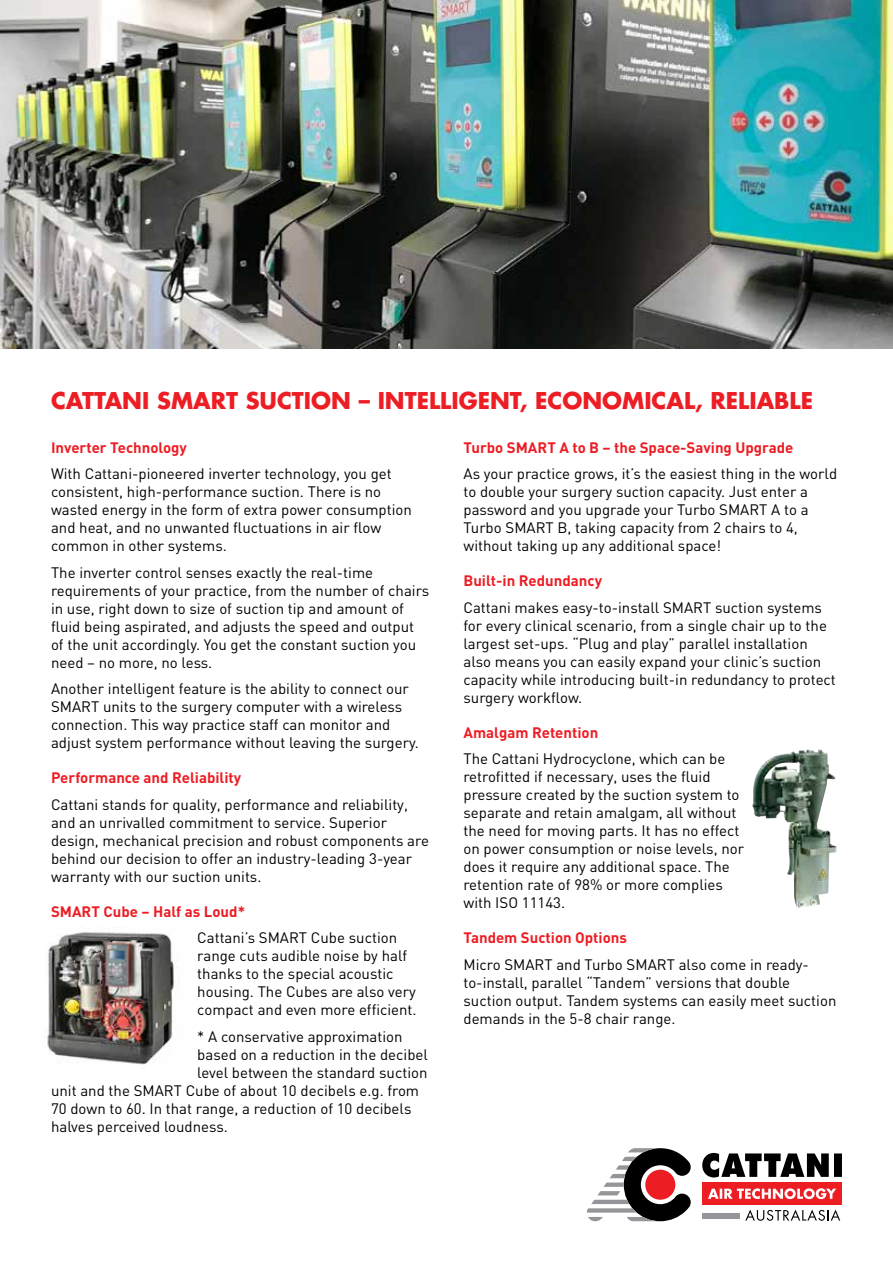
<style>
.page{position:relative;width:893px;height:1263px;background:#fff}
.page>*{position:absolute;margin:0;border:0;box-sizing:border-box;transform-origin:0 0}
.t1{font:700 22.5px "Futura LT";color:#ed1d24}
.t2{font:15px/18px "DIN";color:#000}
.t3{font:700 15px "DIN";color:#ed1d24}
</style>
<div class="page">
<svg style="left:587px;top:1148px;width:104px;height:73px"></svg>
<svg style="left:702px;top:1153px;width:140px;height:24px"></svg>
<div style="left:702px;top:1182px;width:140px;height:23px;background:#ed1d24"></div>
<svg style="left:708px;top:1188px;width:128px;height:11px"></svg>
<div style="left:702px;top:1213px;width:37px;height:5px;background:#939598"></div>
<svg style="left:745px;top:1209px;width:95px;height:12px"></svg>
<img style="left:0;top:0;width:893px;height:349px">
<img style="left:47px;top:932px;width:132px;height:133px">
<img style="left:752px;top:749px;width:85px;height:159px">
<h1 class="t1" style="left:51px;top:386px;width:763px">CATTANI SMART SUCTION – INTELLIGENT, ECONOMICAL, RELIABLE</h1>
<p class="t3" style="left:51px;top:437px;width:137px">Inverter Technology</p>
<p class="t2" style="left:51px;top:465px;width:362px">With Cattani-pioneered inverter technology, you get consistent, high-performance suction. There is no wasted energy in the form of extra power consumption and heat, and no unwanted fluctuations in air flow common in other systems.</p>
<p class="t2" style="left:51px;top:563px;width:380px">The inverter control senses exactly the real-time requirements of your practice, from the number of chairs in use, right down to size of suction tip and amount of fluid being aspirated, and adjusts the speed and output of the unit accordingly. You get the constant suction you need – no more, no less.</p>
<p class="t2" style="left:51px;top:680px;width:369px">Another intelligent feature is the ability to connect our SMART units to the surgery computer with a wireless connection. This way practice staff can monitor and adjust system performance without leaving the surgery.</p>
<p class="t3" style="left:51px;top:768px;width:192px">Performance and Reliability</p>
<p class="t2" style="left:51px;top:795px;width:379px">Cattani stands for quality, performance and reliability, and an unrivalled commitment to service. Superior design, mechanical precision and robust components are behind our decision to offer an industry-leading 3-year warranty with our suction units.</p>
<p class="t3" style="left:51px;top:902px;width:196px">SMART Cube – Half as Loud*</p>
<p class="t2" style="left:197px;top:929px;width:221px">Cattani’s SMART Cube suction range cuts audible noise by half thanks to the special acoustic housing. The Cubes are also very compact and even more efficient.</p>
<p class="t2" style="left:197px;top:1027px;width:207px">* A conservative approximation</p>
<p class="t2" style="left:197px;top:1045px;width:232px">based on a reduction in the decibel</p>
<p class="t2" style="left:197px;top:1063px;width:232px">level between the standard suction</p>
<p class="t2" style="left:51px;top:1081px;width:370px">unit and the SMART Cube of about 10 decibels e.g. from</p>
<p class="t2" style="left:51px;top:1099px;width:362px">70 down to 60. In that range, a reduction of 10 decibels</p>
<p class="t2" style="left:51px;top:1117px;width:178px">halves perceived loudness.</p>
<p class="t3" style="left:463px;top:437px;width:331px">Turbo SMART A to B – the Space-Saving Upgrade</p>
<p class="t2" style="left:463px;top:465px;width:375px">As your practice grows, it’s the easiest thing in the world to double your surgery suction capacity. Just enter a password and you upgrade your Turbo SMART A to a Turbo SMART B, taking capacity from 2 chairs to 4, without taking up any additional space!</p>
<p class="t3" style="left:463px;top:571px;width:140px">Built-in Redundancy</p>
<p class="t2" style="left:463px;top:598px;width:374px">Cattani makes easy-to-install SMART suction systems for every clinical scenario, from a single chair up to the largest set-ups. “Plug and play” parallel installation also means you can easily expand your clinic’s suction capacity while introducing built-in redundancy to protect surgery workflow.</p>
<p class="t3" style="left:463px;top:723px;width:136px">Amalgam Retention</p>
<p class="t2" style="left:463px;top:750px;width:282px">The Cattani Hydrocyclone, which can be retrofitted if necessary, uses the fluid pressure created by the suction system to separate and retain amalgam, all without the need for moving parts. It has no effect on power consumption or noise levels, nor does it require any additional space. The retention rate of 98% or more complies with ISO 11143.</p>
<p class="t3" style="left:463px;top:928px;width:165px">Tandem Suction Options</p>
<p class="t2" style="left:463px;top:955px;width:374px">Micro SMART and Turbo SMART also come in ready&shy;to-install, parallel “Tandem” versions that double suction output. Tandem systems can easily meet suction demands in the 5-8 chair range.</p>
</div>
